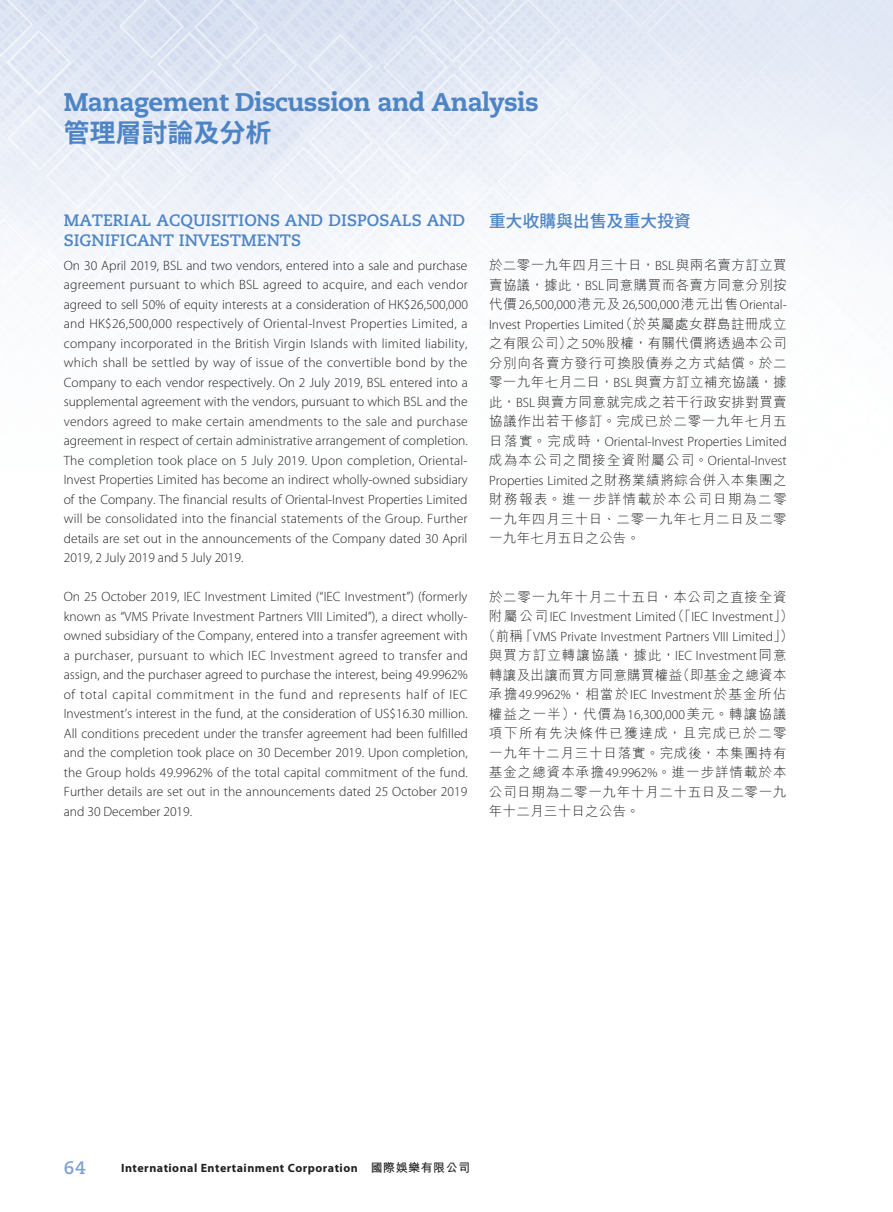
<style>
.page{position:relative;width:893px;height:1212px;background:#fff}
.page>*{position:absolute;margin:0;border:0;box-sizing:border-box;transform-origin:0 0}
.t1{font:800 25.5px "Caecilia LT Std";letter-spacing:-.02em;color:#4d84c4}
.t2{font:700 25.5px "Koz Go Pr 6 N";letter-spacing:.02em;color:#4d84c4}
.t3{font:700 18px "Caecilia LT Std";color:#7fa0d3}
.t4{font:700 16.5px/19.5px "Caecilia LT Std";color:#4d84c4}
.t5{font:500 16.5px "Koz Go Pr 6 N";letter-spacing:.02em;color:#4d84c4}
.t6{font:300 13.5px/19.5px "Myriad Pro";color:#231f20;text-align:justify}
.t7{font:300 13.5px/19.5px "M Hei HK";letter-spacing:.05em;color:#231f20;text-align:justify}
.t8{font:300 13.5px/19.5px "M Hei HK";letter-spacing:.025em;color:#231f20}
.t9{font:300 13.5px/19.5px "M Hei HK";letter-spacing:.03em;color:#231f20}
.t10{font:300 13.5px "M Hei HK";letter-spacing:.095em;color:#231f20}
.t11{font:700 12px "Myriad Pro";letter-spacing:.04em;color:#231f20}
.s1{font-family:"Myriad Pro"}
.s2{font-family:"M Hei HK"}
</style>
<div class="page">
<img style="left:0;top:0;width:893px;height:295px">
<h1 class="t1" style="left:64px;top:86px;width:477px">Management Discussion and Analysis</h1>
<h1 class="t2" style="left:64px;top:118px;width:209px">管理層討論及分析</h1>
<p class="t4" style="left:64px;top:211px;width:403px">MATERIAL ACQUISITIONS AND DISPOSALS AND<br>SIGNIFICANT INVESTMENTS</p>
<p class="t6" style="left:64px;top:255px;width:406px">On 30 April 2019, BSL and two vendors, entered into a sale and purchase agreement pursuant to which BSL agreed to acquire, and each vendor agreed to sell 50% of equity interests at a consideration of HK$26,500,000 and HK$26,500,000 respectively of Oriental-Invest Properties Limited, a company incorporated in the British Virgin Islands with limited liability, which shall be settled by way of issue of the convertible bond by the Company to each vendor respectively. On 2 July 2019, BSL entered into a supplemental agreement with the vendors, pursuant to which BSL and the vendors agreed to make certain amendments to the sale and purchase agreement in respect of certain administrative arrangement of completion.<br>The completion took place on 5 July 2019. Upon completion, Oriental-Invest Properties Limited has become an indirect wholly-owned subsidiary of the Company. The financial results of Oriental-Invest Properties Limited will be consolidated into the financial statements of the Group. Further details are set out in the announcements of the Company dated 30 April 2019, 2 July 2019 and 5 July 2019.</p>
<p class="t6" style="left:64px;top:587px;width:406px">On 25 October 2019, IEC Investment Limited (“IEC Investment”) (formerly known as “VMS Private Investment Partners VIII Limited”), a direct wholly&shy;owned subsidiary of the Company, entered into a transfer agreement with a purchaser, pursuant to which IEC Investment agreed to transfer and assign, and the purchaser agreed to purchase the interest, being 49.9962% of total capital commitment in the fund and represents half of IEC Investment’s interest in the fund, at the consideration of US$16.30 million.<br>All conditions precedent under the transfer agreement had been fulfilled and the completion took place on 30 December 2019. Upon completion, the Group holds 49.9962% of the total capital commitment of the fund.<br>Further details are set out in the announcements dated 25 October 2019 and 30 December 2019.</p>
<p class="t5" style="left:489px;top:212px;width:203px">重大收購與出售及重大投資</p>
<p class="t9" style="left:489px;top:255px;width:299px">於二零一九年四月三十日，<span class="s1">BSL</span>與兩名賣方訂立買賣協議，據此，<span class="s1">BSL</span>同意購買而各賣方同意分別按</p>
<p class="t6" style="left:489px;top:295px;width:299px"><span class="s2">代價</span>26,500,000<span class="s2">港元及</span>26,500,000<span class="s2">港元出售</span>Oriental-<br>Invest Properties Limited<span class="s2">（於英屬處女群島註冊成立</span></p>
<p class="t7" style="left:489px;top:333px;width:299px">之有限公司）之<span class="s1">50%</span>股權，有關代價將透過本公司分別向各賣方發行可換股債券之方式結償。於二零一九年七月二日，<span class="s1">BSL</span>與賣方訂立補充協議，據此，<span class="s1">BSL</span>與賣方同意就完成之若干行政安排對買賣協議作出若干修訂。完成已於二零一九年七月五</p>
<p class="t6" style="left:489px;top:431px;width:299px"><span class="s2">日落實。完成時，</span>Oriental-Invest Properties Limited</p>
<p class="t10" style="left:489px;top:453px;width:299px">成為本公司之間接全資附屬公司。<span class="s1">Oriental-Invest</span></p>
<p class="t6" style="left:489px;top:470px;width:299px">Properties Limited<span class="s2">之財務業績將綜合併入本集團之</span></p>
<p class="t7" style="left:489px;top:489px;width:299px">財務報表。進一步詳情載於本公司日期為二零一九年四月三十日、二零一九年七月二日及二零一九年七月五日之公告。</p>
<p class="t7" style="left:489px;top:587px;width:299px">於二零一九年十月二十五日，本公司之直接全資</p>
<p class="t6" style="left:482px;top:607px;width:313px;text-align:center"><span class="s2">附屬公司</span>IEC Investment Limited<span class="s2">（「</span>IEC Investment<span class="s2">」）（前稱「</span>VMS Private Investment Partners VIII Limited<span class="s2">」）</span></p>
<p class="t8" style="left:489px;top:645px;width:299px">與買方訂立轉讓協議，據此，<span class="s1">IEC Investment</span>同意轉讓及出讓而買方同意購買權益（即基金之總資本</p>
<p class="t6" style="left:489px;top:685px;width:299px"><span class="s2">承擔</span>49.9962%<span class="s2">，相當於</span>IEC Investment<span class="s2">於基金所佔</span></p>
<p class="t7" style="left:489px;top:704px;width:299px">權益之一半），代價為<span class="s1">16,300,000</span>美元。轉讓協議項下所有先決條件已獲達成，且完成已於二零一九年十二月三十日落實。完成後，本集團持有基金之總資本承擔<span class="s1">49.9962%</span>。進一步詳情載於本公司日期為二零一九年十月二十五日及二零一九年十二月三十日之公告。</p>
<h2 class="t3" style="left:64px;top:1157px;width:24px">64</h2>
<p class="t11" style="left:121px;top:1160px;width:350px">International Entertainment Corporation <span class="s2">國際娛樂有限公司</span></p>
</div>
